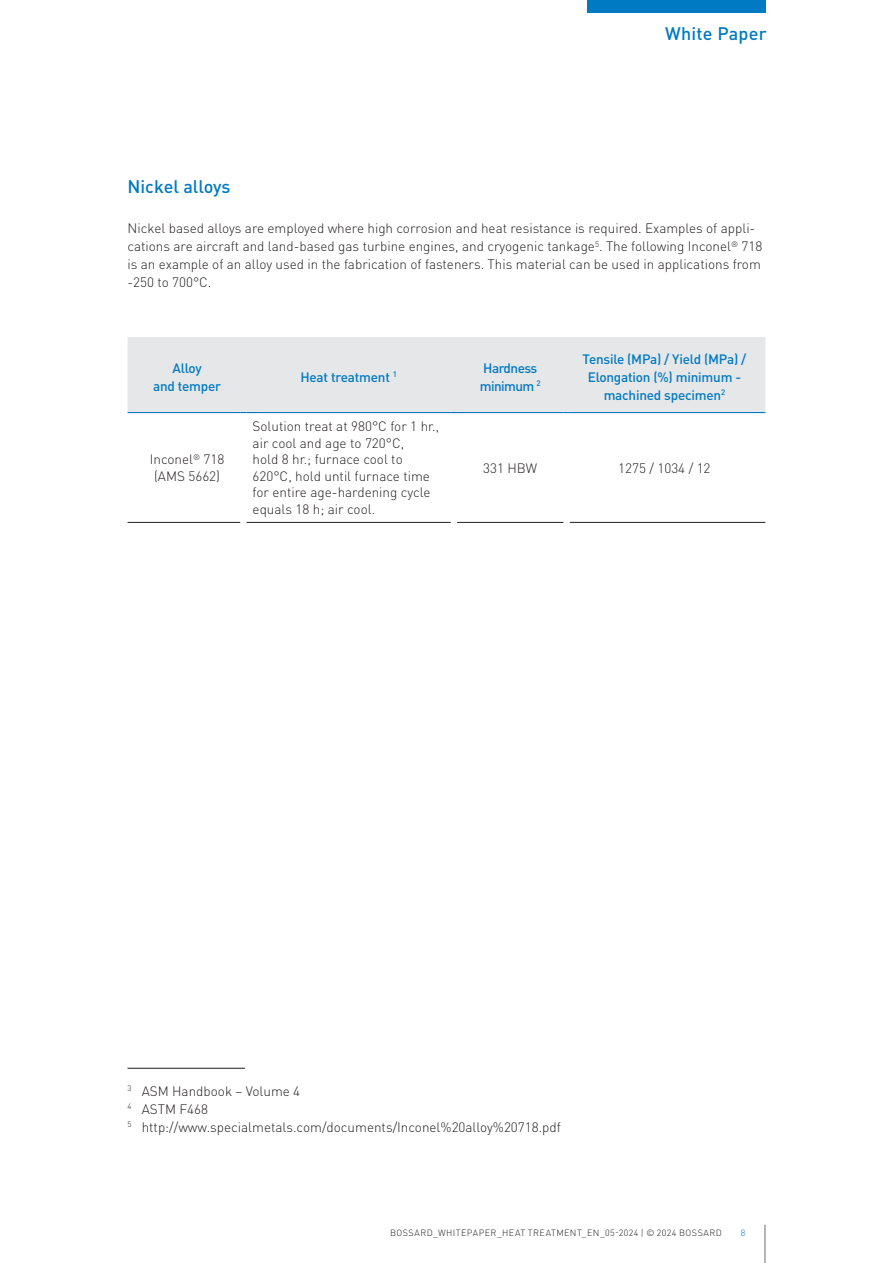
<style>
.page{position:relative;width:893px;height:1263px;background:#fff}
.page>*{position:absolute;margin:0;border:0;box-sizing:border-box;transform-origin:0 0}
.Absatztitel_2{font:500 18px "DINOT";color:#007ac2}
.Lauftext{font:300 13.5px/16.5px "DINOT";color:#231f20}
.DINOT_med_100s_8_10{font:500 13.5px/18px "DINOT";letter-spacing:-.015em;color:#007ac2;text-align:center}
.DINOT_med_100s_8_10-2{font:500 13.5px "DINOT";letter-spacing:-.04em;color:#007ac2}
.t1{font:300 9px "DINOT";letter-spacing:.045em;color:#231f20}
.t2{font:300 9px "DINOT";color:#007ac2}
</style>
<div class="page">
<hr style="left:764px;top:1225px;width:1px;height:38px;background:#6c6d70">
<div style="left:587px;top:0;width:178px;height:13px;background:#007ac2"></div>
<hr style="left:128px;top:1068px;width:117px;height:1px;background:#231f20">
<div style="left:128px;top:337px;width:637px;height:75px;background:#e6e7e9"></div>
<hr style="left:134px;top:412px;width:106px;height:1px;background:#007ac2">
<hr style="left:247px;top:412px;width:204px;height:1px;background:#007ac2">
<hr style="left:457px;top:412px;width:106px;height:1px;background:#007ac2">
<hr style="left:570px;top:412px;width:189px;height:1px;background:#007ac2">
<hr style="left:134px;top:522px;width:106px;height:1px;background:#231f20">
<hr style="left:247px;top:522px;width:204px;height:1px;background:#231f20">
<hr style="left:457px;top:522px;width:106px;height:1px;background:#231f20">
<hr style="left:570px;top:522px;width:189px;height:1px;background:#231f20">
<h1 class="Absatztitel_2" style="left:665px;top:21px;width:103px">White Paper</h1>
<p class="Absatztitel_2" style="left:128px;top:174px;width:105px">Nickel alloys</p>
<p class="Lauftext" style="left:128px;top:219px;width:636px;line-height:18px">N ickel based alloys are employed where high corrosion and heat resistance is required. Examples of appli&shy;cations are aircraft and land-based gas turbine engines, and cryogenic tankage<sup>5</sup>. The following I nconel<sup>®</sup> 718 is an example of an alloy used in the fabrication of fasteners. This material can be used in applications from -250 to 700°C.</p>
<p class="DINOT_med_100s_8_10" style="left:153px;top:358px;width:70px">Alloy<br>and temper</p>
<p class="DINOT_med_100s_8_10" style="left:300px;top:367px;width:98px">Heat treatment <sup>1</sup></p>
<p class="Lauftext" style="left:150px;top:451px;width:76px">I nconel<sup>®</sup> 718</p>
<p class="Lauftext" style="left:154px;top:467px;width:14px">(AMS</p>
<p class="Lauftext" style="left:188px;top:467px;width:33px">5662)</p>
<p class="Lauftext" style="left:253px;top:418px;width:188px">Solution treat at 980°C for 1 hr., air cool and age to 720°C,<br>hold 8 hr.; furnace cool to<br>620°C, hold until furnace time for entire age-hardening cycle equals 18 h; air cool.</p>
<p class="DINOT_med_100s_8_10-2" style="left:483px;top:359px;width:56px">Hardness</p>
<p class="DINOT_med_100s_8_10-2" style="left:480px;top:377px;width:63px">minimum <sup>2</sup></p>
<p class="DINOT_med_100s_8_10" style="left:582px;top:349px;width:165px">Tensile (MPa) / Yield (MPa) /<br>Elongation (%) minimum -</p>
<p class="DINOT_med_100s_8_10" style="left:604px;top:385px;width:123px">machined specimen<sup>2</sup></p>
<p class="Lauftext" style="left:483px;top:459px;width:56px">331 HBW</p>
<p class="Lauftext" style="left:618px;top:459px;width:94px">1275 / 1034 / 12</p>
<p class="Lauftext" style="left:128px;top:1082px;width:24px"><sup>3</sup> ASM</p>
<p class="Lauftext" style="left:172px;top:1082px;width:130px">Handbook – Volume 4</p>
<p class="Lauftext" style="left:128px;top:1100px;width:24px"><sup>4</sup> ASTM</p>
<p class="Lauftext" style="left:179px;top:1100px;width:30px">F468</p>
<p class="Lauftext" style="left:128px;top:1118px;width:435px"><sup>5</sup> http://www.specialmetals.com/documents/I nconel%20alloy%20718.pdf</p>
<p class="t1" style="left:390px;top:1227px;width:303px">Bossard_wh itepaper_h eat treatment_EN_05-2024 | © 2024 BOSSARD</p>
<p class="t2" style="left:741px;top:1227px;width:6px">8</p>
</div>
